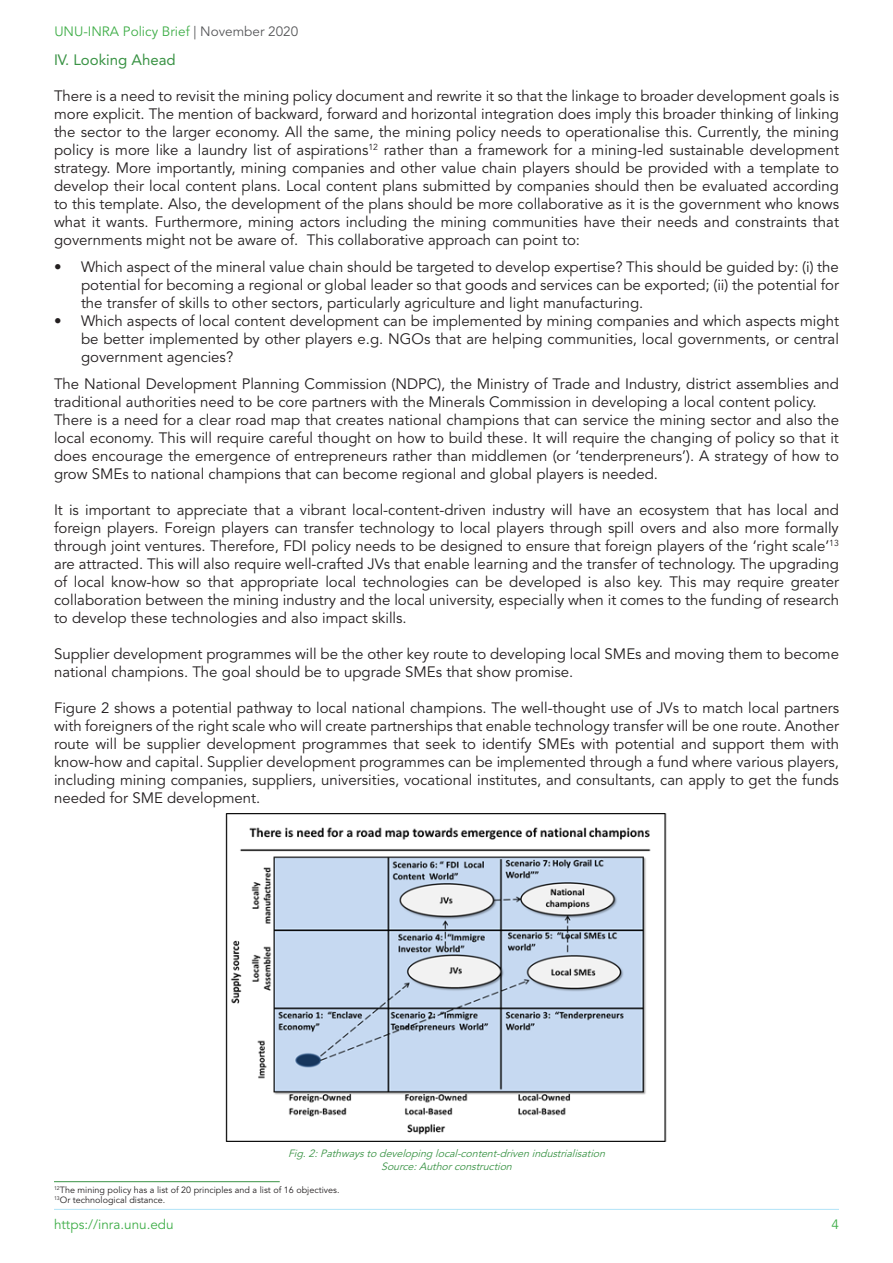
<style>
.page{position:relative;width:893px;height:1263px;background:#fff}
.page>*{position:absolute;margin:0;border:0;box-sizing:border-box;transform-origin:0 0}
.t1{font:15px/18px "Avenir LT Std";color:#231f20;text-align:justify}
.Title_Secondary{font:15px "Avenir LT Std";color:#3a9345}
.t2{font:13.5px "Avenir LT Std";color:#40ae49}
.t3{font:italic 10.5px "Avenir LT Std";color:#3a9345}
.t4{font:9px "Avenir LT Std";color:#231f20}
.s1{color:#57585a}
</style>
<div class="page">
<hr style="left:54px;top:1209px;width:785px;height:1px;background:#4abfee">
<img style="left:226px;top:813px;width:441px;height:328px">
<hr style="left:54px;top:1181px;width:226px;height:1px;background:#3a9345">
<p class="t2" style="left:54px;top:23px;width:245px">UNU-INRA Policy Brief <span class="s1">| November 2020</span></p>
<p class="Title_Secondary" style="left:54px;top:51px;width:123px">IV. Looking Ahead</p>
<p class="t1" style="left:54px;top:88px;width:787px">There is a need to revisit the mining policy document and rewrite it so that the linkage to broader development goals is more explicit. The mention of backward, forward and horizontal integration does imply this broader thinking of linking the sector to the larger economy. All the same, the mining policy needs to operationalise this. Currently, the mining policy is more like a laundry list of aspirations<sup>12</sup> rather than a framework for a mining-led sustainable development strategy. More importantly, mining companies and other value chain players should be provided with a template to develop their local content plans. Local content plans submitted by companies should then be evaluated according to this template. Also, the development of the plans should be more collaborative as it is the government who knows what it wants. Furthermore, mining actors including the mining communities have their needs and constraints that governments might not be aware of. This collaborative approach can point to:</p>
<p class="t1" style="left:81px;top:259px;width:760px;text-indent:-27px">• Which aspect of the mineral value chain should be targeted to develop expertise? This should be guided by: (i) the potential for becoming a regional or global leader so that goods and services can be exported; (ii) the potential for the transfer of skills to other sectors, particularly agriculture and light manufacturing.</p>
<p class="t1" style="left:81px;top:313px;width:759px;text-indent:-27px">• Which aspects of local content development can be implemented by mining companies and which aspects might be better implemented by other players e.g. NGOs that are helping communities, local governments, or central government agencies?</p>
<p class="t1" style="left:54px;top:376px;width:786px">The National Development Planning Commission (NDPC), the Ministry of Trade and Industry, district assemblies and traditional authorities need to be core partners with the Minerals Commission in developing a local content policy.</p>
<p class="t1" style="left:54px;top:412px;width:787px">There is a need for a clear road map that creates national champions that can service the mining sector and also the local economy. This will require careful thought on how to build these. It will require the changing of policy so that it does encourage the emergence of entrepreneurs rather than middlemen (or ‘tenderpreneurs’). A strategy of how to grow SMEs to national champions that can become regional and global players is needed.</p>
<p class="t1" style="left:54px;top:502px;width:786px">It is important to appreciate that a vibrant local-content-driven industry will have an ecosystem that has local and foreign players. Foreign players can transfer technology to local players through spill overs and also more formally through joint ventures. Therefore, FDI policy needs to be designed to ensure that foreign players of the ‘right scale’<sup>13 </sup>are attracted. This will also require well-crafted JVs that enable learning and the transfer of technology. The upgrading of local know-how so that appropriate local technologies can be developed is also key. This may require greater collaboration between the mining industry and the local university, especially when it comes to the funding of research to develop these technologies and also impact skills.</p>
<p class="t1" style="left:54px;top:646px;width:786px">Supplier development programmes will be the other key route to developing local SMEs and moving them to become national champions. The goal should be to upgrade SMEs that show promise.</p>
<p class="t1" style="left:54px;top:700px;width:786px">Figure 2 shows a potential pathway to local national champions. The well-thought use of JVs to match local partners with foreigners of the right scale who will create partnerships that enable technology transfer will be one route. Another route will be supplier development programmes that seek to identify SMEs with potential and support them with know-how and capital. Supplier development programmes can be implemented through a fund where various players, including mining companies, suppliers, universities, vocational institutes, and consultants, can apply to get the funds needed for SME development.</p>
<p class="t3" style="left:288px;top:1147px;width:322px">Fig.2:Pathwaystodeveloping local-content-drivenindustrialisation</p>
<p class="t3" style="left:381px;top:1160px;width:135px">Source:Authorconstruction</p>
<p class="t4" style="left:54px;top:1184px;width:287px"><sup>12</sup>The mining policy has a list of 20 principles and a list of 16 objectives.</p>
<p class="t4" style="left:54px;top:1195px;width:113px"><sup>13</sup>Or technological distance.</p>
<p class="t2" style="left:54px;top:1216px;width:121px">https://inra.unu.edu</p>
<p class="t2" style="left:831px;top:1216px;width:9px">4</p>
</div>
